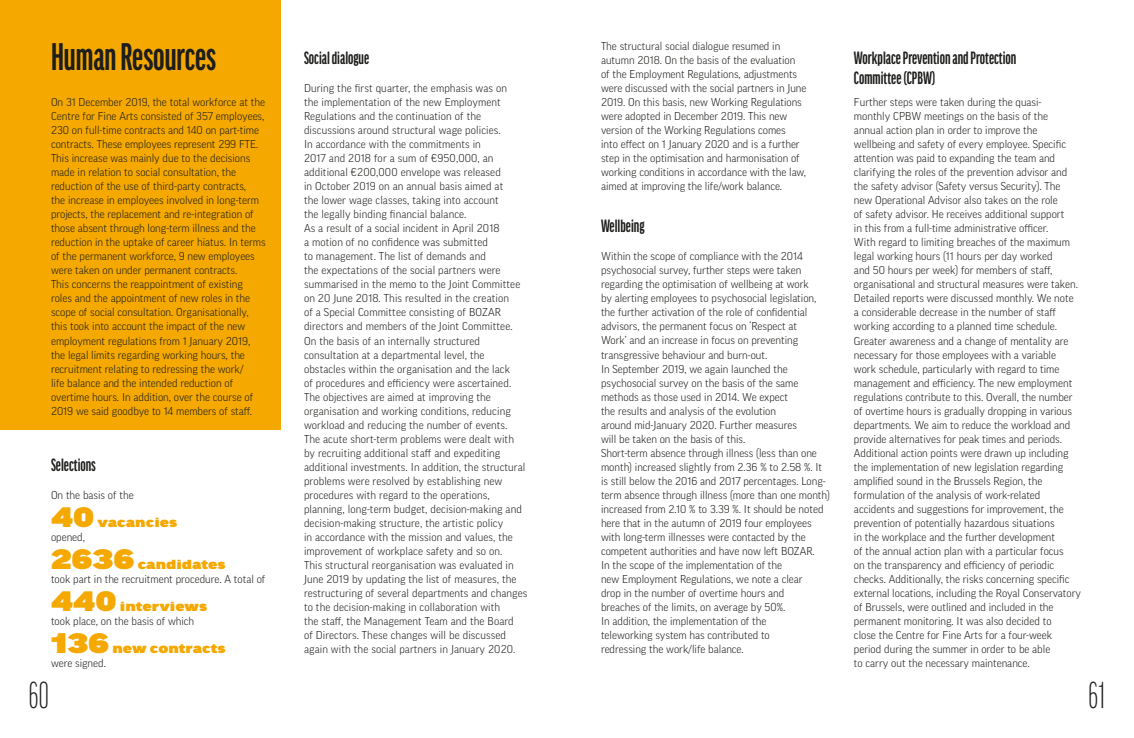
<style>
.page{position:relative;width:1134px;height:738px;background:#fff}
.page>*{position:absolute;margin:0;border:0;box-sizing:border-box;transform-origin:0 0}
.t1{font:700 41px "Good Headline Pro Comp";color:#1d1d1b}
.t2{font:300 36px "Good Pro Comp";color:#1d1d1b}
.t3{font:700 19px/20px "Good Headline Pro Comp";color:#1d1d1b}
.t4{font:14px "Good Headline Pro Extd Ultra";color:#f4a800}
.t5{font:300 11px/14px "Good Pro";color:#1d1d1b}
.s1{font-size:30px}
</style>
<div class="page">
<div style="left:0;top:0;width:280px;height:429px;background:#f4a800"></div>
<h1 class="t1" style="left:51px;top:36px;width:167px">Human Resources</h1>
<p class="t5" style="left:51px;top:95px;width:216px">On 31 December 2019, the total workforce at the Centre for Fine Arts consisted of 357 employees, 230 on full-time contracts and 140 on part-time contracts. These employees represent 299 FTE.<br>This increase was mainly due to the decisions made in relation to social consultation, the reduction of the use of third-party contracts,<br>the increase in employees involved in long-term projects, the replacement and re-integration of those absent through long-term illness and the reduction in the uptake of career hiatus. In terms of the permanent workforce, 9 new employees were taken on under permanent contracts.<br>This concerns the reappointment of existing roles and the appointment of new roles in the scope of social consultation. Organisationally, this took into account the impact of the new employment regulations from 1 January 2019, the legal limits regarding working hours, the recruitment relating to redressing the work/<br>life balance and the intended reduction of overtime hours. In addition, over the course of 2019 we said goodbye to 14 members of staff.</p>
<h3 class="t3" style="left:51px;top:454px;width:46px">Selections</h3>
<p class="t5" style="left:51px;top:487px;width:84px">On the basis of the</p>
<p class="t4" style="left:51px;top:514px;width:128px"><span class="s1">40</span> vacancies</p>
<p class="t5" style="left:51px;top:529px;width:36px">opened,</p>
<p class="t4" style="left:51px;top:556px;width:176px"><span class="s1">2636</span> candidates</p>
<p class="t5" style="left:51px;top:571px;width:216px">took part in the recruitment procedure. A total of</p>
<p class="t4" style="left:51px;top:598px;width:158px"><span class="s1">440</span> interviews</p>
<p class="t5" style="left:51px;top:613px;width:145px">took place, on the basis of which</p>
<p class="t4" style="left:51px;top:640px;width:176px"><span class="s1">136</span> new contracts</p>
<p class="t5" style="left:51px;top:655px;width:56px">were signed.</p>
<h3 class="t3" style="left:304px;top:48px;width:67px">Social dialogue</h3>
<p class="t5" style="left:304px;top:81px;width:225px">During the first quarter, the emphasis was on<br>the implementation of the new Employment Regulations and the continuation of the discussions around structural wage policies.<br>In accordance with the commitments in<br>2017 and 2018 for a sum of €950,000, an additional €200,000 envelope was released<br>in October 2019 on an annual basis aimed at<br>the lower wage classes, taking into account<br>the legally binding financial balance.<br>As a result of a social incident in April 2018<br>a motion of no confidence was submitted<br>to management. The list of demands and<br>the expectations of the social partners were summarised in the memo to the Joint Committee on 20 June 2018. This resulted in the creation<br>of a Special Committee consisting of BOZAR directors and members of the Joint Committee.<br>On the basis of an internally structured consultation at a departmental level, the obstacles within the organisation and the lack<br>of procedures and efficiency were ascertained.<br>The objectives are aimed at improving the organisation and working conditions, reducing workload and reducing the number of events.<br>The acute short-term problems were dealt with by recruiting additional staff and expediting additional investments. In addition, the structural problems were resolved by establishing new procedures with regard to the operations, planning, long-term budget, decision-making and decision-making structure, the artistic policy<br>in accordance with the mission and values, the improvement of workplace safety and so on.<br>This structural reorganisation was evaluated in June 2019 by updating the list of measures, the restructuring of several departments and changes to the decision-making in collaboration with<br>the staff, the Management Team and the Board<br>of Directors. These changes will be discussed again with the social partners in January 2020.</p>
<p class="t5" style="left:601px;top:39px;width:207px">The structural social dialogue resumed in autumn 2018. On the basis of the evaluation of the Employment Regulations, adjustments were discussed with the social partners in June 2019. On this basis, new Working Regulations were adopted in December 2019. This new version of the Working Regulations comes<br>into effect on 1 January 2020 and is a further step in the optimisation and harmonisation of working conditions in accordance with the law, aimed at improving the life/work balance.</p>
<h3 class="t3" style="left:601px;top:216px;width:45px">Wellbeing</h3>
<p class="t5" style="left:601px;top:249px;width:230px">Within the scope of compliance with the 2014 psychosocial survey, further steps were taken regarding the optimisation of wellbeing at work<br>by alerting employees to psychosocial legislation, the further activation of the role of confidential advisors, the permanent focus on ‘Respect at<br>Work’ and an increase in focus on preventing transgressive behaviour and burn-out.<br>In September 2019, we again launched the psychosocial survey on the basis of the same methods as those used in 2014. We expect<br>the results and analysis of the evolution<br>around mid-January 2020. Further measures<br>will be taken on the basis of this.<br>Short-term absence through illness (less than one month) increased slightly from 2.36 % to 2.58 %. It is still below the 2016 and 2017 percentages. Long&shy;term absence through illness (more than one month) increased from 2.10 % to 3.39 %. It should be noted here that in the autumn of 2019 four employees with long-term illnesses were contacted by the competent authorities and have now left BOZAR.<br>In the scope of the implementation of the<br>new Employment Regulations, we note a clear<br>drop in the number of overtime hours and<br>breaches of the limits, on average by 50%.<br>In addition, the implementation of the<br>teleworking system has contributed to<br>redressing the work/life balance.</p>
<h3 class="t3" style="left:854px;top:48px;width:164px">Workplace Prevention and Protection<br>Committee (CPBW)</h3>
<p class="t5" style="left:854px;top:95px;width:229px">Further steps were taken during the quasi-<br>monthly CPBW meetings on the basis of the<br>annual action plan in order to improve the wellbeing and safety of every employee. Specific attention was paid to expanding the team and clarifying the roles of the prevention advisor and the safety advisor (Safety versus Security). The new Operational Advisor also takes on the role<br>of safety advisor. He receives additional support<br>in this from a full-time administrative officer.<br>With regard to limiting breaches of the maximum legal working hours (11 hours per day worked<br>and 50 hours per week) for members of staff, organisational and structural measures were taken.<br>Detailed reports were discussed monthly. We note a considerable decrease in the number of staff working according to a planned time schedule.<br>Greater awareness and a change of mentality are necessary for those employees with a variable<br>work schedule, particularly with regard to time management and efficiency. The new employment regulations contribute to this. Overall, the number of overtime hours is gradually dropping in various departments. We aim to reduce the workload and provide alternatives for peak times and periods.<br>Additional action points were drawn up including the implementation of new legislation regarding amplified sound in the Brussels Region, the formulation of the analysis of work-related accidents and suggestions for improvement, the prevention of potentially hazardous situations<br>in the workplace and the further development<br>of the annual action plan with a particular focus<br>on the transparency and efficiency of periodic checks. Additionally, the risks concerning specific external locations, including the Royal Conservatory of Brussels, were outlined and included in the permanent monitoring. It was also decided to<br>close the Centre for Fine Arts for a four-week period during the summer in order to be able<br>to carry out the necessary maintenance.</p>
<h2 class="t2" style="left:28px;top:674px;width:22px">60</h2>
<h2 class="t2" style="left:1088px;top:674px;width:19px">61</h2>
</div>
